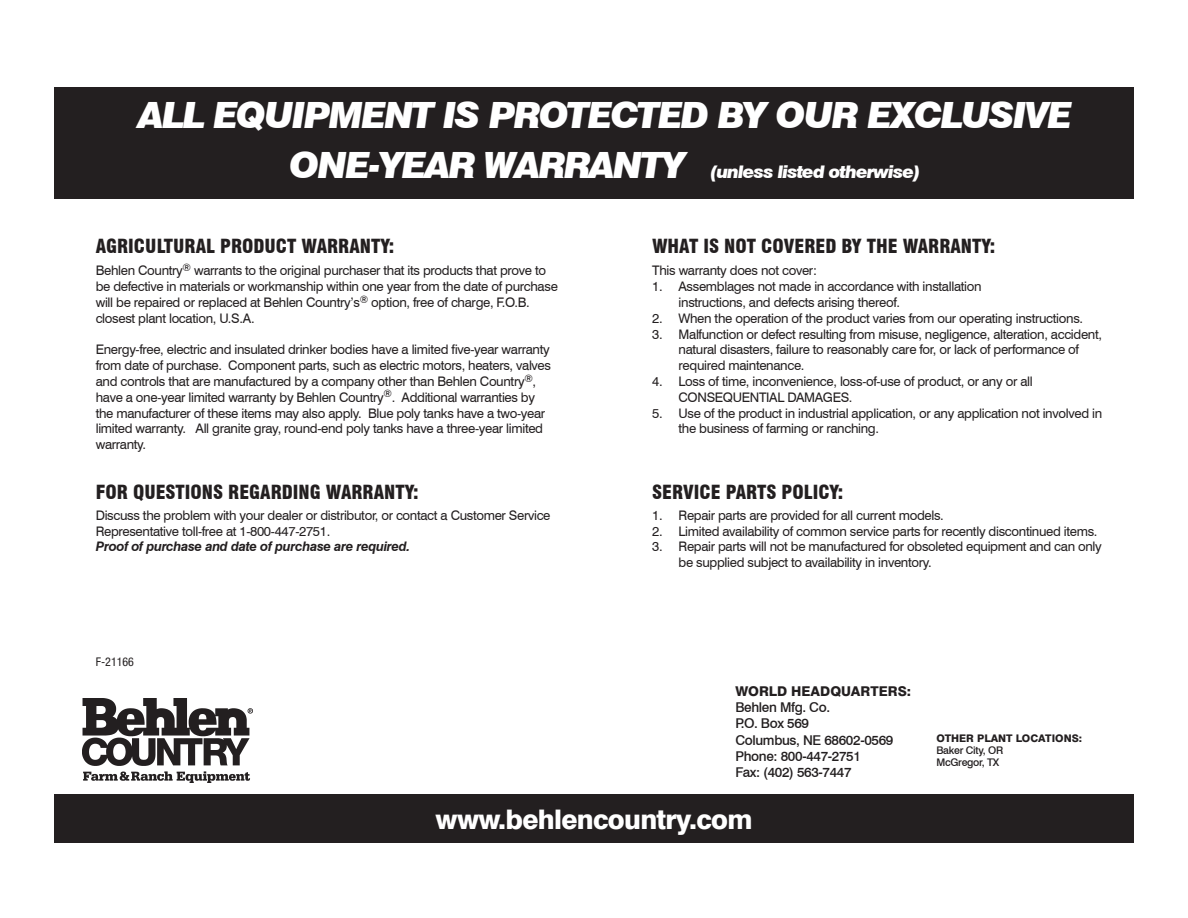
<style>
.page{position:relative;width:1188px;height:918px;background:#fff}
.page>*{position:absolute;margin:0;border:0;box-sizing:border-box;transform-origin:0 0}
.t1{font:italic 900 36.3px "Swiss 721 BT";letter-spacing:-.05em;color:#fff}
.t2{font:800 27px "Swiss 721 BT";letter-spacing:-.025em;color:#fff}
.t3{font:900 condensed 19.05px "Swiss 721 BT";color:#231f20}
.t4{font:italic 900 17.4px "Swiss 721 BT";letter-spacing:-.05em;color:#fff}
.t5{font:500 13.5px "Swiss 721 BT";letter-spacing:-.025em;color:#231f20}
.t6{font:800 13.5px "Swiss 721 BT";color:#231f20}
.t7{font:13.2px/15.8px "Swiss 721 BT";letter-spacing:-.025em;color:#231f20}
.t8{font:italic 700 13.2px "Swiss 721 BT";letter-spacing:-.025em;color:#231f20}
.t9{font:condensed 12px "Helvetica Neue LT Std";color:#231f20}
.t10{font:500 10.5px "Swiss 721 BT";letter-spacing:-.025em;color:#231f20}
.t11{font:800 10.5px "Swiss 721 BT";color:#231f20}
</style>
<div class="page">
<div style="left:54px;top:87px;width:1080px;height:112px;background:#231f20"></div>
<img style="left:83px;top:698px;width:170px;height:84px">
<div style="left:54px;top:794px;width:1080px;height:49px;background:#231f20"></div>
<p class="t1" style="left:138px;top:93px;width:936px">ALL EQUIPMENT IS PROTECTED BY OUR EXCLUSIVE</p>
<p class="t1" style="left:289px;top:143px;width:398px">ONE-YEAR WARRANTY</p>
<p class="t4" style="left:710px;top:161px;width:212px">(unless listed otherwise)</p>
<p class="t3" style="left:96px;top:235px;width:300px">AGRICULTURAL PRODUCT WARRANTY:</p>
<p class="t7" style="left:96px;top:262px;width:464px">Behlen Country<sup>®</sup> warrants to the original purchaser that its products that prove to be defective in materials or workmanship within one year from the date of purchase will be repaired or replaced at Behlen Country’s<sup>®</sup> option, free of charge, F.O.B. closest plant location, U.S.A.</p>
<p class="t7" style="left:96px;top:341px;width:457px">Energy-free, electric and insulated drinker bodies have a limited five-year warranty from date of purchase. Component parts, such as electric motors, heaters, valves and controls that are manufactured by a company other than Behlen Country<sup>®</sup>, have a one-year limited warranty by Behlen Country<sup>®</sup>. Additional warranties by the manufacturer of these items may also apply. Blue poly tanks have a two-year limited warranty. All granite gray, round-end poly tanks have a three-year limited warranty.</p>
<p class="t3" style="left:96px;top:481px;width:325px">FOR QUESTIONS REGARDING WARRANTY:</p>
<p class="t7" style="left:96px;top:507px;width:456px">Discuss the problem with your dealer or distributor, or contact a Customer Service<br>Representative toll-free at 1-800-447-2751.</p>
<p class="t8" style="left:96px;top:537px;width:316px">Proof of purchase and date of purchase are required.</p>
<p class="t9" style="left:96px;top:655px;width:40px">F-21166</p>
<p class="t3" style="left:652px;top:235px;width:345px">WHAT IS NOT COVERED BY THE WARRANTY:</p>
<p class="t7" style="left:652px;top:262px;width:166px">This warranty does not cover:</p>
<p class="t7" style="left:679px;top:278px;width:305px;text-indent:-26px">1. Assemblages not made in accordance with installation instructions, and defects arising thereof.</p>
<p class="t7" style="left:652px;top:310px;width:432px">2. When the operation of the product varies from our operating instructions.</p>
<p class="t7" style="left:679px;top:326px;width:425px;text-indent:-26px">3. Malfunction or defect resulting from misuse, negligence, alteration, accident, natural disasters, failure to reasonably care for, or lack of performance of required maintenance.</p>
<p class="t7" style="left:679px;top:373px;width:356px;text-indent:-26px">4. Loss of time, inconvenience, loss-of-use of product, or any or all<br>CONSEQUENTIAL DAMAGES.</p>
<p class="t7" style="left:679px;top:405px;width:425px;text-indent:-26px">5. Use of the product in industrial application, or any application not involved in the business of farming or ranching.</p>
<p class="t3" style="left:652px;top:481px;width:193px">SERVICE PARTS POLICY:</p>
<p class="t7" style="left:652px;top:507px;width:293px">1. Repair parts are provided for all current models.</p>
<p class="t7" style="left:652px;top:523px;width:447px">2. Limited availability of common service parts for recently discontinued items.</p>
<p class="t7" style="left:679px;top:538px;width:425px;text-indent:-26px">3. Repair parts will not be manufactured for obsoleted equipment and can only be supplied subject to availability in inventory.</p>
<p class="t6" style="left:735px;top:683px;width:177px">WORLD HEADQUARTERS:</p>
<p class="t5" style="left:735px;top:699px;width:96px">Behlen Mfg. Co.</p>
<p class="t5" style="left:735px;top:715px;width:75px">P.O. Box 569</p>
<p class="t5" style="left:735px;top:732px;width:160px">Columbus, NE 68602-0569</p>
<p class="t5" style="left:735px;top:748px;width:127px">Phone: 800-447-2751</p>
<p class="t5" style="left:735px;top:764px;width:118px">Fax: (402) 563-7447</p>
<p class="t2" style="left:435px;top:803px;width:319px">www.behlencountry.com</p>
<p class="t11" style="left:936px;top:732px;width:147px">OTHER PLANT LOCATIONS:</p>
<p class="t10" style="left:936px;top:744px;width:68px">Baker City, OR</p>
<p class="t10" style="left:936px;top:756px;width:65px">McGregor, TX</p>
</div>
